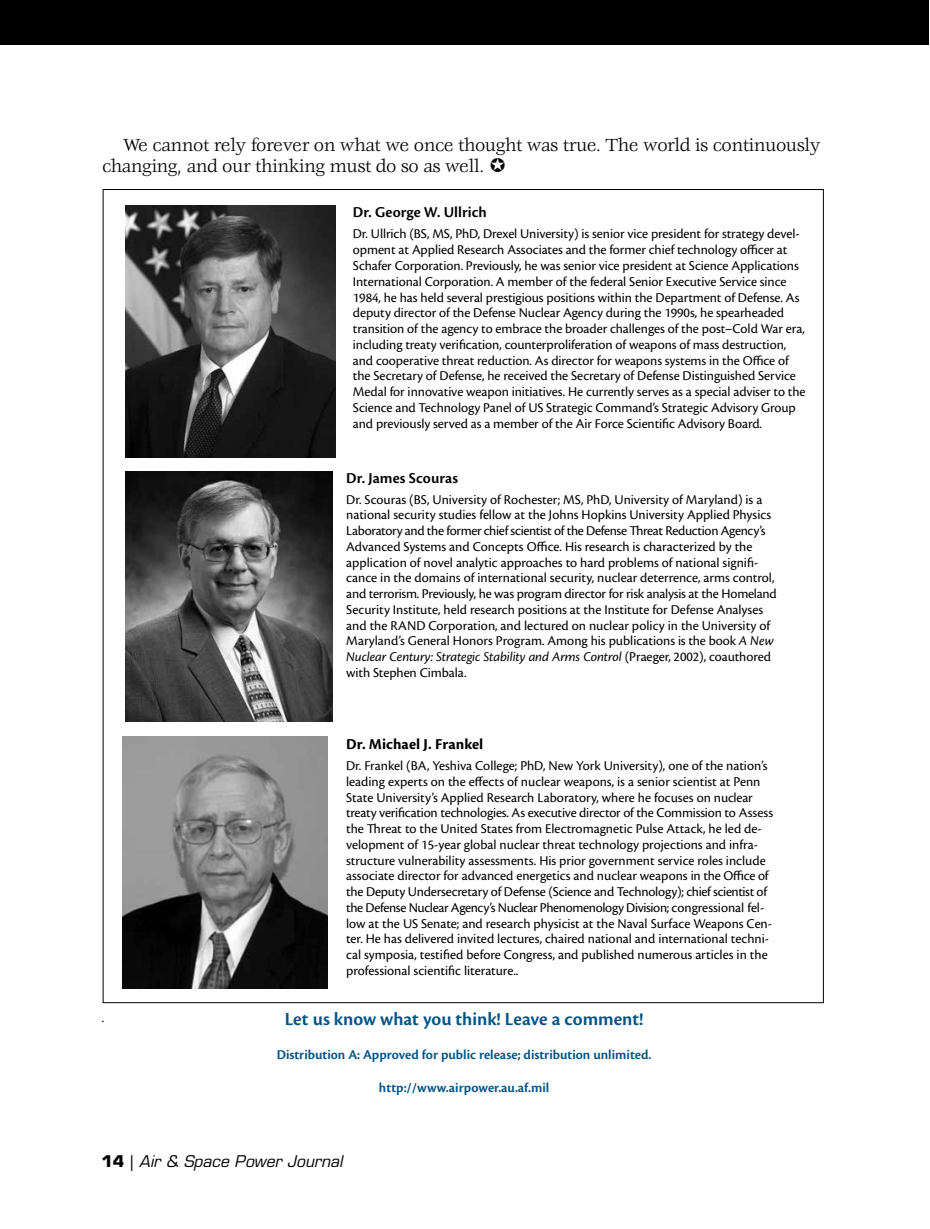
<style>
.page{position:relative;width:930px;height:1229px;background:#fff}
.page>*{position:absolute;margin:0;border:0;box-sizing:border-box;transform-origin:0 0}
.t1{font:19.25px/21px "Veljovic Std";letter-spacing:-.025em;color:#000}
.t2{font:600 19.25px "Cronos Pro";color:#005387}
.t3{font:600 15.75px "Cronos Pro";letter-spacing:.005em;color:#000}
.t4{font:italic 15.75px "Eurostile LT Std";color:#000}
.t5{font:700 15.75px "Cronos Pro";letter-spacing:.005em;color:#000}
.t6{font:15.75px "Veljovic Std";color:#000}
.t7{font:14px/15.8px "Cronos Pro";letter-spacing:-.005em;color:#000}
.t8{font:600 14px "Cronos Pro";color:#005387}
.s1{font-style:italic}
.s2{font-weight:700;font-style:normal}
.s3{font-style:normal}
</style>
<div class="page">
<div style="left:0;top:0;width:928px;height:45px;background:#000"></div>
<img style="left:126px;top:205px;width:210px;height:252px">
<img style="left:126px;top:471px;width:206px;height:250px">
<img style="left:122px;top:736px;width:205px;height:252px">
<h1 class="t1" style="left:102px;top:135px;width:719px;text-indent:21px">We cannot rely forever on what we once thought was true. The world is continuously changing, and our thinking must do so as well.</h1>
<p class="t3" style="left:353px;top:203px;width:135px">Dr. George W. Ullrich</p>
<p class="t7" style="left:353px;top:226px;width:454px">Dr. Ullrich (BS, MS, PhD, Drexel University) is senior vice president for strategy devel&shy;opment at Applied Research Associates and the former chief technology officer at Schafer Corporation. Previously, he was senior vice president at Science Applications International Corporation. A member of the federal Senior Executive Service since 1984, he has held several prestigious positions within the Department of Defense. As deputy director of the Defense Nuclear Agency during the 1990s, he spearheaded transition of the agency to embrace the broader challenges of the post–Cold War era, including treaty verification, counterproliferation of weapons of mass destruction, and cooperative threat reduction. As director for weapons systems in the Office of the Secretary of Defense, he received the Secretary of Defense Distinguished Service Medal for innovative weapon initiatives. He currently serves as a special adviser to the Science and Technology Panel of US Strategic Command’s Strategic Advisory Group and previously served as a member of the Air Force Scientific Advisory Board.</p>
<p class="t3" style="left:346px;top:468px;width:113px">Dr. James Scouras</p>
<p class="t7" style="left:346px;top:491px;width:432px">Dr. Scouras (BS, University of Rochester; MS, PhD, University of Maryland) is a national security studies fellow at the Johns Hopkins University Applied Physics Laboratory and the former chief scientist of the Defense Threat Reduction Agency’s Advanced Systems and Concepts Office. His research is characterized by the application of novel analytic approaches to hard problems of national signifi&shy;cance in the domains of international security, nuclear deterrence, arms control, and terrorism. Previously, he was program director for risk analysis at the Homeland Security Institute, held research positions at the Institute for Defense Analyses and the RAND Corporation, and lectured on nuclear policy in the University of Maryland’s General Honors Program. Among his publications is the book <span class="s1">A New Nuclear Century: Strategic Stability and Arms Control</span> (Praeger, 2002), coauthored with Stephen Cimbala.</p>
<p class="t5" style="left:346px;top:735px;width:139px">Dr. Michael J. Frankel</p>
<p class="t7" style="left:346px;top:757px;width:428px">Dr. Frankel (BA, Yeshiva College; PhD, New York University), one of the nation’s leading experts on the effects of nuclear weapons, is a senior scientist at Penn State University’s Applied Research Laboratory, where he focuses on nuclear treaty verification technologies. As executive director of the Commission to Assess the Threat to the United States from Electromagnetic Pulse Attack, he led de&shy;velopment of 15-year global nuclear threat technology projections and infra&shy;structure vulnerability assessments. His prior government service roles include associate director for advanced energetics and nuclear weapons in the Office of the Deputy Undersecretary of Defense (Science and Technology); chief scientist of the Defense Nuclear Agency’s Nuclear Phenomenology Division; congressional fel&shy;low at the US Senate; and research physicist at the Naval Surface Weapons Cen&shy;ter. He has delivered invited lectures, chaired national and international techni&shy;cal symposia, testified before Congress, and published numerous articles in the professional scientific literature..</p>
<p class="t6" style="left:101px;top:1008px;width:6px">.</p>
<h1 class="t2" style="left:284px;top:1008px;width:360px">Let us know what you think! Leave a comment!</h1>
<p class="t8" style="left:276px;top:1046px;width:376px">Distribution A: Approved for public release; distribution unlimited.</p>
<p class="t8" style="left:379px;top:1079px;width:172px">http://www.airpower.au.af.mil</p>
<p class="t4" style="left:102px;top:1152px;width:242px"><span class="s2">14</span> <span class="s3">|</span> Air &amp; Space Power Journal</p>
</div>
